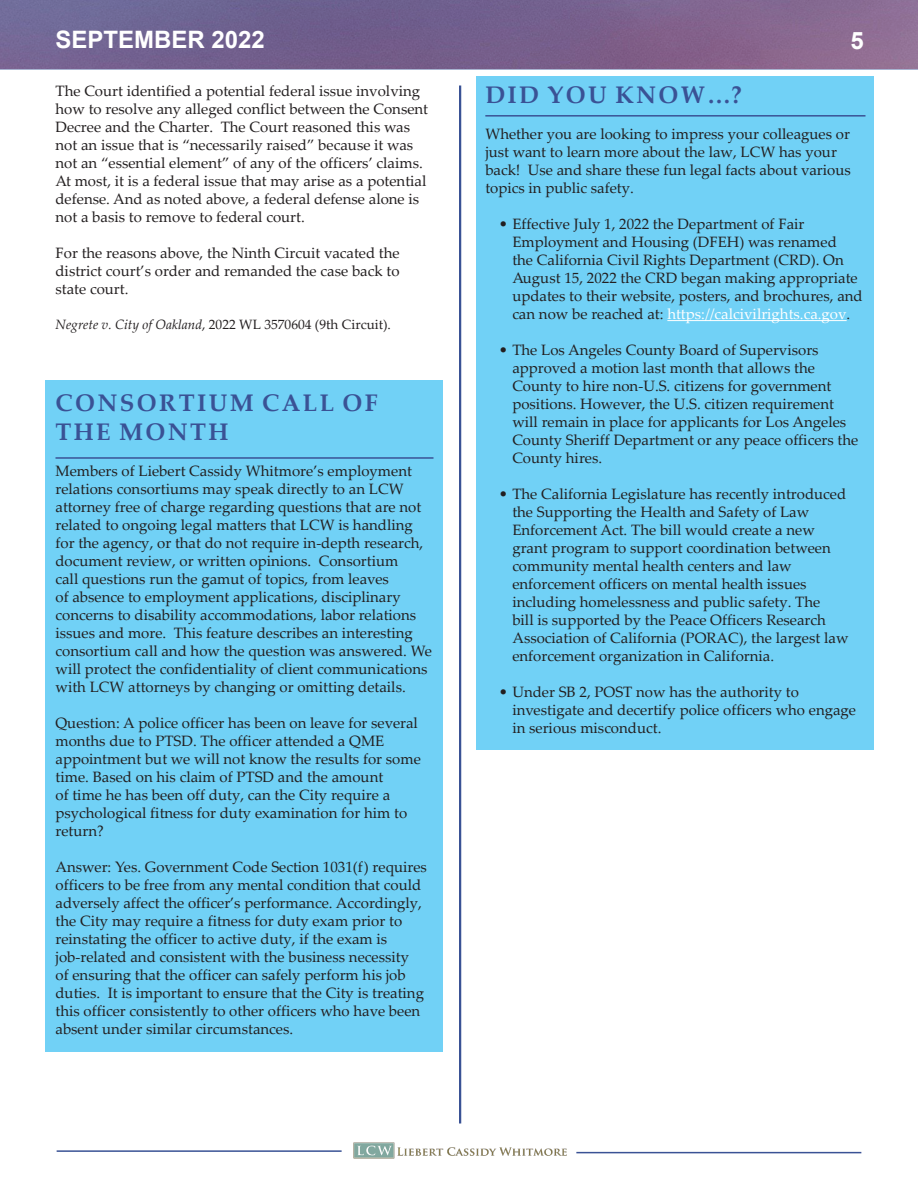
<style>
.page{position:relative;width:918px;height:1188px;background:#fff}
.page>*{position:absolute;margin:0;border:0;box-sizing:border-box;transform-origin:0 0}
.LCW_Category_2_lines{font:700 24px/28.8px "Palatino Linotype";letter-spacing:.1em;color:#3a5295}
.t1{font:700 24px "Arial";color:#fff}
.LCW_Category-1_Line{font:700 24px "Palatino Linotype";letter-spacing:.1em;color:#3a5295}
.LCW_Body_Text{font:15px/18px "Palatino Linotype";color:#231f20}
.LCW_Citation{font:13.5px "Palatino Linotype";color:#231f20}
.s1{font-style:italic}
.s2{color:#fff}
</style>
<div class="page">
<div style="left:0;top:0;width:918px;height:69px;background:linear-gradient(to right,#686191,#89658d)"></div>
<hr style="left:57px;top:1150px;width:285px;height:2px;background:#3a5295">
<hr style="left:576px;top:1152px;width:285px;height:1px;background:#3a5295">
<img style="left:353px;top:1142px;width:214px;height:17px">
<div style="left:477px;top:76px;width:397px;height:674px;background:#71d1f6"></div>
<div style="left:46px;top:380px;width:397px;height:672px;background:#71d1f6"></div>
<hr style="left:56px;top:457px;width:378px;height:2px;background:#3a5295">
<hr style="left:485px;top:115px;width:381px;height:2px;background:#3a5295">
<hr style="left:667px;top:320px;width:180px;height:1px;background:#fff">
<hr style="left:459px;top:86px;width:2px;height:1038px;background:#3a5295">
<h1 class="t1" style="left:56px;top:23px;width:211px">SEPTEMBER 2022</h1>
<h1 class="t1" style="left:851px;top:23px;width:15px">5</h1>
<p class="LCW_Body_Text" style="left:56px;top:82px;width:374px">The Court identified a potential federal issue involving how to resolve any alleged conflict between the Consent Decree and the Charter. The Court reasoned this was not an issue that is “necessarily raised” because it was not an “essential element” of any of the officers’ claims.<br>At most, it is a federal issue that may arise as a potential defense. And as noted above, a federal defense alone is not a basis to remove to federal court.</p>
<p class="LCW_Body_Text" style="left:56px;top:244px;width:346px;text-align:justify">For the reasons above, the Ninth Circuit vacated the district court’s order and remanded the case back to state court.</p>
<p class="LCW_Citation" style="left:56px;top:315px;width:337px"><span class="s1">Negrete v. City of Oakland</span>, 2022 WL 3570604 (9th Circuit).</p>
<p class="LCW_Category-1_Line" style="left:485px;top:78px;width:258px">DID YOU KNOW…?</p>
<p class="LCW_Body_Text" style="left:485px;top:124px;width:367px">Whether you are looking to impress your colleagues or just want to learn more about the law, LCW has your back! Use and share these fun legal facts about various topics in public safety.</p>
<p class="LCW_Body_Text" style="left:512px;top:214px;width:352px;text-indent:-14px">• Effective July 1, 2022 the Department of Fair Employment and Housing (DFEH) was renamed<br>the California Civil Rights Department (CRD). On August 15, 2022 the CRD began making appropriate updates to their website, posters, and brochures, and can now be reached at: <span class="s2">https://calcivilrights.ca.gov</span>.</p>
<p class="LCW_Body_Text" style="left:512px;top:340px;width:348px;text-indent:-14px">• The Los Angeles County Board of Supervisors approved a motion last month that allows the County to hire non-U.S. citizens for government positions. However, the U.S. citizen requirement will remain in place for applicants for Los Angeles County Sheriff Department or any peace officers the County hires.</p>
<p class="LCW_Body_Text" style="left:512px;top:484px;width:338px;text-indent:-14px">• The California Legislature has recently introduced the Supporting the Health and Safety of Law Enforcement Act. The bill would create a new grant program to support coordination between community mental health centers and law enforcement officers on mental health issues including homelessness and public safety. The<br>bill is supported by the Peace Officers Research Association of California (PORAC), the largest law enforcement organization in California.</p>
<p class="LCW_Body_Text" style="left:512px;top:682px;width:345px;text-indent:-14px">• Under SB 2, POST now has the authority to investigate and decertify police officers who engage in serious misconduct.</p>
<p class="LCW_Category_2_lines" style="left:56px;top:388px;width:324px">CONSORTIUM CALL OF<br>THE MONTH</p>
<p class="LCW_Body_Text" style="left:56px;top:462px;width:378px">Members of Liebert Cassidy Whitmore’s employment relations consortiums may speak directly to an LCW attorney free of charge regarding questions that are not related to ongoing legal matters that LCW is handling for the agency, or that do not require in-depth research, document review, or written opinions. Consortium<br>call questions run the gamut of topics, from leaves<br>of absence to employment applications, disciplinary concerns to disability accommodations, labor relations issues and more. This feature describes an interesting consortium call and how the question was answered. We will protect the confidentiality of client communications with LCW attorneys by changing or omitting details.</p>
<p class="LCW_Body_Text" style="left:56px;top:714px;width:367px">Question: A police officer has been on leave for several months due to PTSD. The officer attended a QME appointment but we will not know the results for some time. Based on his claim of PTSD and the amount<br>of time he has been off duty, can the City require a psychological fitness for duty examination for him to return?</p>
<p class="LCW_Body_Text" style="left:56px;top:858px;width:373px">Answer: Yes. Government Code Section 1031(f) requires officers to be free from any mental condition that could adversely affect the officer’s performance. Accordingly, the City may require a fitness for duty exam prior to reinstating the officer to active duty, if the exam is job-related and consistent with the business necessity<br>of ensuring that the officer can safely perform his job duties. It is important to ensure that the City is treating this officer consistently to other officers who have been absent under similar circumstances.</p>
</div>
